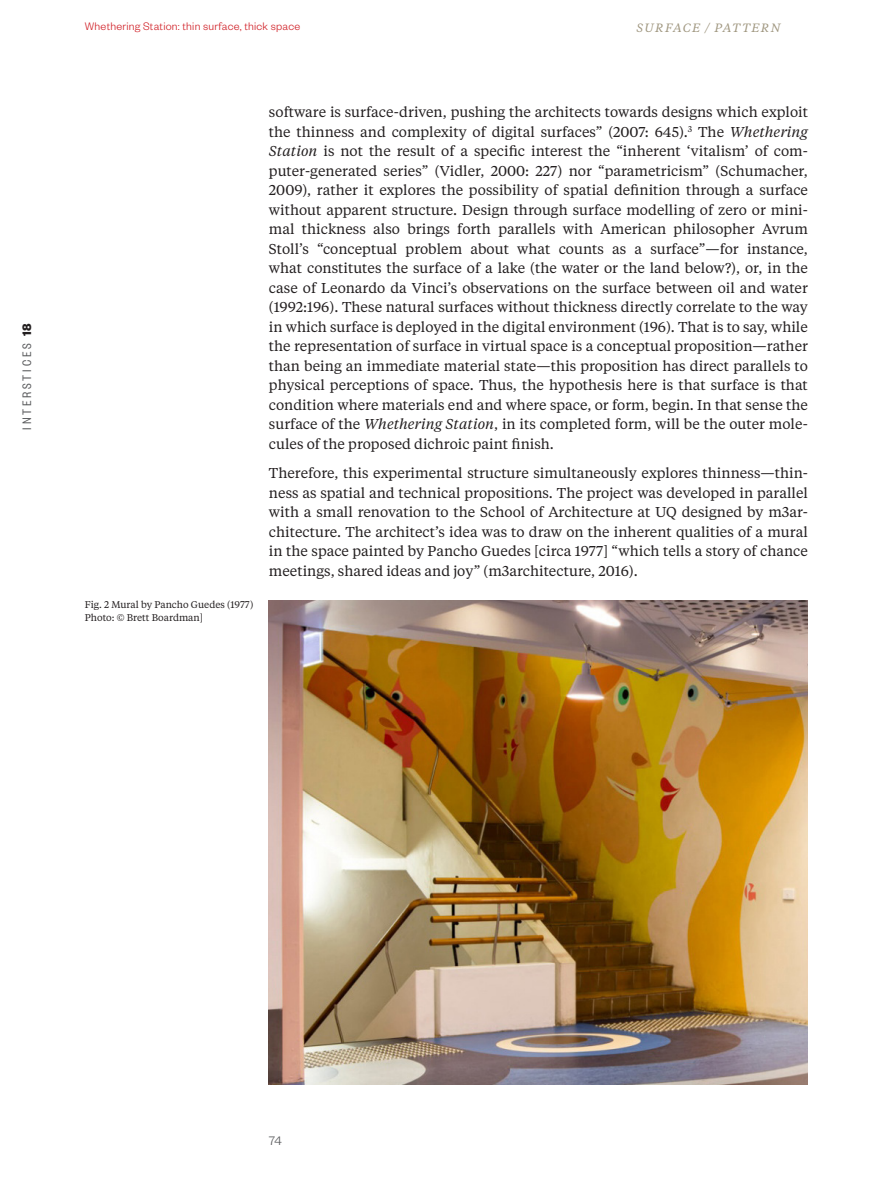
<style>
.page{position:relative;width:893px;height:1191px;background:#fff}
.page>*{position:absolute;margin:0;border:0;box-sizing:border-box;transform-origin:0 0}
._02_body{font:14.25px/19.5px "Tiempos Text";color:#231f20;text-align:justify}
.t1{font:13.5px "Founders Grotesk Cond";letter-spacing:.205em;color:#57585a}
.t2{font:300 13.5px "Founders Grotesk";color:#57585a}
.t3{font:300 12px "Founders Grotesk";letter-spacing:.02em;color:#d1232a}
.t4{font:italic 12px "Tiempos Text";letter-spacing:.11em;color:#a09780}
._02_caption{font:9.75px/13.5px "Tiempos Text";color:#231f20}
.s1{font-family:"Founders Grotesk";font-weight:700;color:#231f20}
.s2{font-style:italic}
</style>
<div class="page">
<img style="left:269px;top:600px;width:539px;height:484px">
<p class="t1" style="left:19px;top:429px;width:107px;rotate:-90deg">INTERSTICES <span class="s1">18</span></p>
<p class="t3" style="left:85px;top:19px;width:217px">Whethering Station: thin surface, thick space</p>
<p class="t4" style="left:637px;top:19px;width:145px">SURFACE / PATTERN</p>
<p class="_02_caption" style="left:85px;top:597px;width:170px">Fig. 2 Mural by Pancho Guedes (1977)<br>Photo: © Brett Boardman]</p>
<p class="_02_body" style="left:269px;top:102px;width:541px">software is surface-driven, pushing the architects towards designs which exploit the thinness and complexity of digital surfaces” (2007: 645).<sup>3</sup> The <span class="s2">Whethering Station</span> is not the result of a specific interest the “inherent ‘vitalism’ of com&shy;puter-generated series” (Vidler, 2000: 227) nor “parametricism” (Schumacher, 2009), rather it explores the possibility of spatial definition through a surface without apparent structure. Design through surface modelling of zero or mini&shy;mal thickness also brings forth parallels with American philosopher Avrum Stoll’s “conceptual problem about what counts as a surface”—for instance, what constitutes the surface of a lake (the water or the land below?), or, in the case of Leonardo da Vinci’s observations on the surface between oil and water (1992:196). These natural surfaces without thickness directly correlate to the way in which surface is deployed in the digital environment (196). That is to say, while the representation of surface in virtual space is a conceptual proposition—rather than being an immediate material state—this proposition has direct parallels to physical perceptions of space. Thus, the hypothesis here is that surface is that condition where materials end and where space, or form, begin. In that sense the surface of the <span class="s2">Whethering Station</span>, in its completed form, will be the outer mole&shy;cules of the proposed dichroic paint finish.</p>
<p class="_02_body" style="left:269px;top:462px;width:540px">Therefore, this experimental structure simultaneously explores thinness—thin&shy;ness as spatial and technical propositions. The project was developed in parallel with a small renovation to the School of Architecture at UQ designed by m3ar&shy;chitecture. The architect’s idea was to draw on the inherent qualities of a mural in the space painted by Pancho Guedes [circa 1977] “which tells a story of chance meetings, shared ideas and joy” (m3architecture, 2016).</p>
<p class="t2" style="left:269px;top:1132px;width:14px">74</p>
</div>
